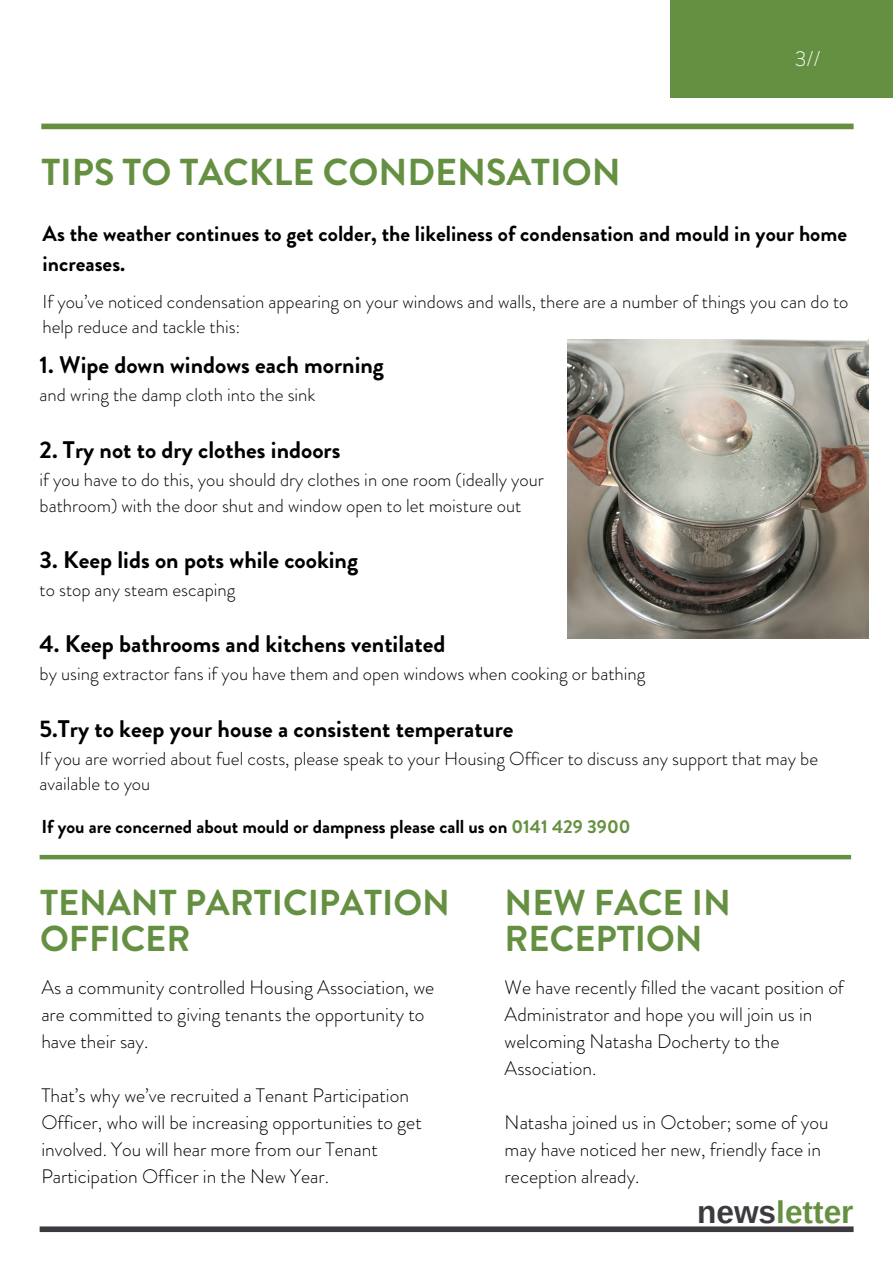
<style>
.page{position:relative;width:893px;height:1264px;background:#fff}
.page>*{position:absolute;margin:0;border:0;box-sizing:border-box;transform-origin:0 0}
.t1{font:700 37.5px "Brandon Grotesque";color:#659041}
.t2{font:700 36px/36px "Brandon Grotesque";color:#659041}
.t3{font:700 31.65px "Arimo";color:#659041}
.t4{font:700 24px "Brandon Grotesque";color:#000}
.t5{font:700 21.75px/30.3px "Brandon Grotesque";color:#000}
.t6{font:300 21.45px "Brandon Grotesque";color:#fff}
.t7{font:300 19.5px/27px "Brandon Grotesque";color:#000}
.t8{font:300 18.75px/25.8px "Brandon Grotesque";color:#000}
.t9{font:700 18.75px "Brandon Grotesque";color:#000}
.s1{color:#659041}
.s2{color:#3c3a3f}
</style>
<div class="page">
<div style="left:670px;top:0;width:222px;height:98px;background:#659041"></div>
<div style="left:41px;top:124px;width:812px;height:5px;background:#659041"></div>
<div style="left:40px;top:1226px;width:813px;height:5px;background:#3c3a3f"></div>
<div style="left:40px;top:854px;width:811px;height:5px;background:#659041"></div>
<img style="left:567px;top:339px;width:301px;height:299px">
<p class="t6" style="left:794px;top:43px;width:27px">3//</p>
<p class="t1" style="left:41px;top:146px;width:581px">TIPS TO TACKLE CONDENSATION</p>
<p class="t5" style="left:43px;top:218px;width:805px">As the weather continues to get colder, the likeliness of condensation and mould in your home increases.</p>
<p class="t8" style="left:43px;top:288px;width:807px">If you’ve noticed condensation appearing on your windows and walls, there are a number of things you can do to help reduce and tackle this:</p>
<p class="t4" style="left:40px;top:348px;width:346px">1. Wipe down windows each morning</p>
<p class="t8" style="left:40px;top:382px;width:277px">and wring the damp cloth into the sink</p>
<p class="t4" style="left:40px;top:432px;width:302px">2. Try not to dry clothes indoors</p>
<p class="t8" style="left:40px;top:466px;width:506px">if you have to do this, you should dry clothes in one room (ideally your</p>
<p class="t8" style="left:40px;top:492px;width:483px">bathroom) with the door shut and window open to let moisture out</p>
<p class="t4" style="left:40px;top:542px;width:320px">3. Keep lids on pots while cooking</p>
<p class="t8" style="left:40px;top:576px;width:197px">to stop any steam escaping</p>
<p class="t4" style="left:40px;top:627px;width:407px">4. Keep bathrooms and kitchens ventilated</p>
<p class="t8" style="left:40px;top:661px;width:607px">by using extractor fans if you have them and open windows when cooking or bathing</p>
<p class="t4" style="left:40px;top:711px;width:475px">5.Try to keep your house a consistent temperature</p>
<p class="t8" style="left:40px;top:745px;width:780px">If you are worried about fuel costs, please speak to your Housing Officer to discuss any support that may be available to you</p>
<p class="t9" style="left:41px;top:813px;width:590px">If you are concerned about mould or dampness please call us on <span class="s1">0141 429 3900</span></p>
<p class="t2" style="left:40px;top:884px;width:411px">TENANT PARTICIPATION<br>OFFICER</p>
<p class="t7" style="left:41px;top:973px;width:394px">As a community controlled Housing Association, we are committed to giving tenants the opportunity to have their say.</p>
<p class="t7" style="left:41px;top:1081px;width:382px">That’s why we’ve recruited a Tenant Participation Officer, who will be increasing opportunities to get involved. You will hear more from our Tenant Participation Officer in the New Year.</p>
<p class="t2" style="left:504px;top:884px;width:228px">NEW FACE IN<br>RECEPTION</p>
<p class="t7" style="left:504px;top:973px;width:341px">We have recently filled the vacant position of Administrator and hope you will join us in welcoming Natasha Docherty to the Association.</p>
<p class="t7" style="left:504px;top:1108px;width:325px">Natasha joined us in October; some of you may have noticed her new, friendly face in reception already.</p>
<p class="t3" style="left:697px;top:1194px;width:158px"><span class="s2">news</span>letter</p>
</div>
